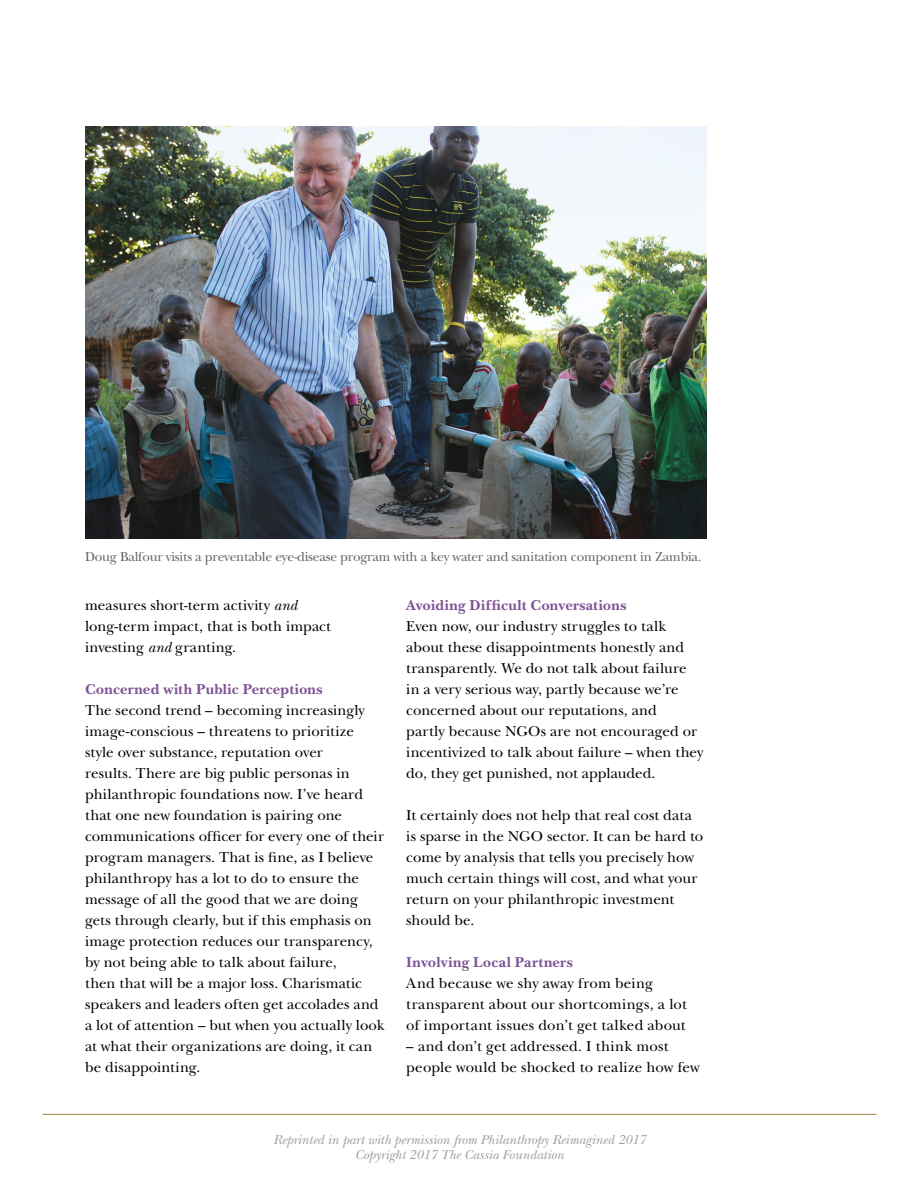
<style>
.page{position:relative;width:919px;height:1191px;background:#fff}
.page>*{position:absolute;margin:0;border:0;box-sizing:border-box;transform-origin:0 0}
.Content_-_Body_Text{font:15px/21px "New Baskerville Std";letter-spacing:.005em;color:#000}
.Content_-_Subhead_1{font:700 15px "New Baskerville Std";letter-spacing:.015em;color:#7e5295}
.t1{font:italic 13.5px/15px "New Baskerville Std";color:#9d9fa2;text-align:center}
.Caption_-_Text__Left{font:13.5px "New Baskerville Std";letter-spacing:-.015em;color:#636466}
.s1{font-style:italic}
</style>
<div class="page">
<hr style="left:43px;top:1113px;width:833px;height:2px;background:#ab8e58">
<img style="left:85px;top:126px;width:621px;height:413px">
<p class="Caption_-_Text__Left" style="left:85px;top:548px;width:617px">Doug Balfour visits a preventable eye-disease program with a key water and sanitation component in Zambia.</p>
<p class="Content_-_Body_Text" style="left:85px;top:594px;width:247px">measures short-term activity <span class="s1">and </span>long-term impact, that is both impact investing <span class="s1">and</span> granting.</p>
<p class="Content_-_Subhead_1" style="left:85px;top:680px;width:239px">Concerned with Public Perceptions</p>
<p class="Content_-_Body_Text" style="left:85px;top:699px;width:301px">The second trend – becoming increasingly image-conscious – threatens to prioritize style over substance, reputation over<br>results. There are big public personas in philanthropic foundations now. I’ve heard that one new foundation is pairing one communications officer for every one of their program managers. That is fine, as I believe philanthropy has a lot to do to ensure the message of all the good that we are doing gets through clearly, but if this emphasis on image protection reduces our transparency, by not being able to talk about failure,<br>then that will be a major loss. Charismatic speakers and leaders often get accolades and a lot of attention – but when you actually look at what their organizations are doing, it can be disappointing.</p>
<p class="Content_-_Subhead_1" style="left:406px;top:596px;width:221px">Avoiding Difficult Conversations</p>
<p class="Content_-_Body_Text" style="left:406px;top:615px;width:298px">Even now, our industry struggles to talk about these disappointments honestly and transparently. We do not talk about failure in a very serious way, partly because we’re concerned about our reputations, and<br>partly because NGOs are not encouraged or incentivized to talk about failure – when they do, they get punished, not applauded.</p>
<p class="Content_-_Body_Text" style="left:406px;top:804px;width:298px">It certainly does not help that real cost data is sparse in the NGO sector. It can be hard to come by analysis that tells you precisely how much certain things will cost, and what your return on your philanthropic investment should be.</p>
<p class="Content_-_Subhead_1" style="left:406px;top:953px;width:168px">Involving Local Partners</p>
<p class="Content_-_Body_Text" style="left:406px;top:972px;width:282px">And because we shy away from being transparent about our shortcomings, a lot of important issues don’t get talked about</p>
<p class="Content_-_Body_Text" style="left:406px;top:1035px;width:295px">– and don’t get addressed. I think most people would be shocked to realize how few</p>
<p class="t1" style="left:273px;top:1132px;width:374px">Reprinted in part with permission from Philanthropy Reimagined 2017<br>Copyright 2017 The Cassia Foundation</p>
</div>
